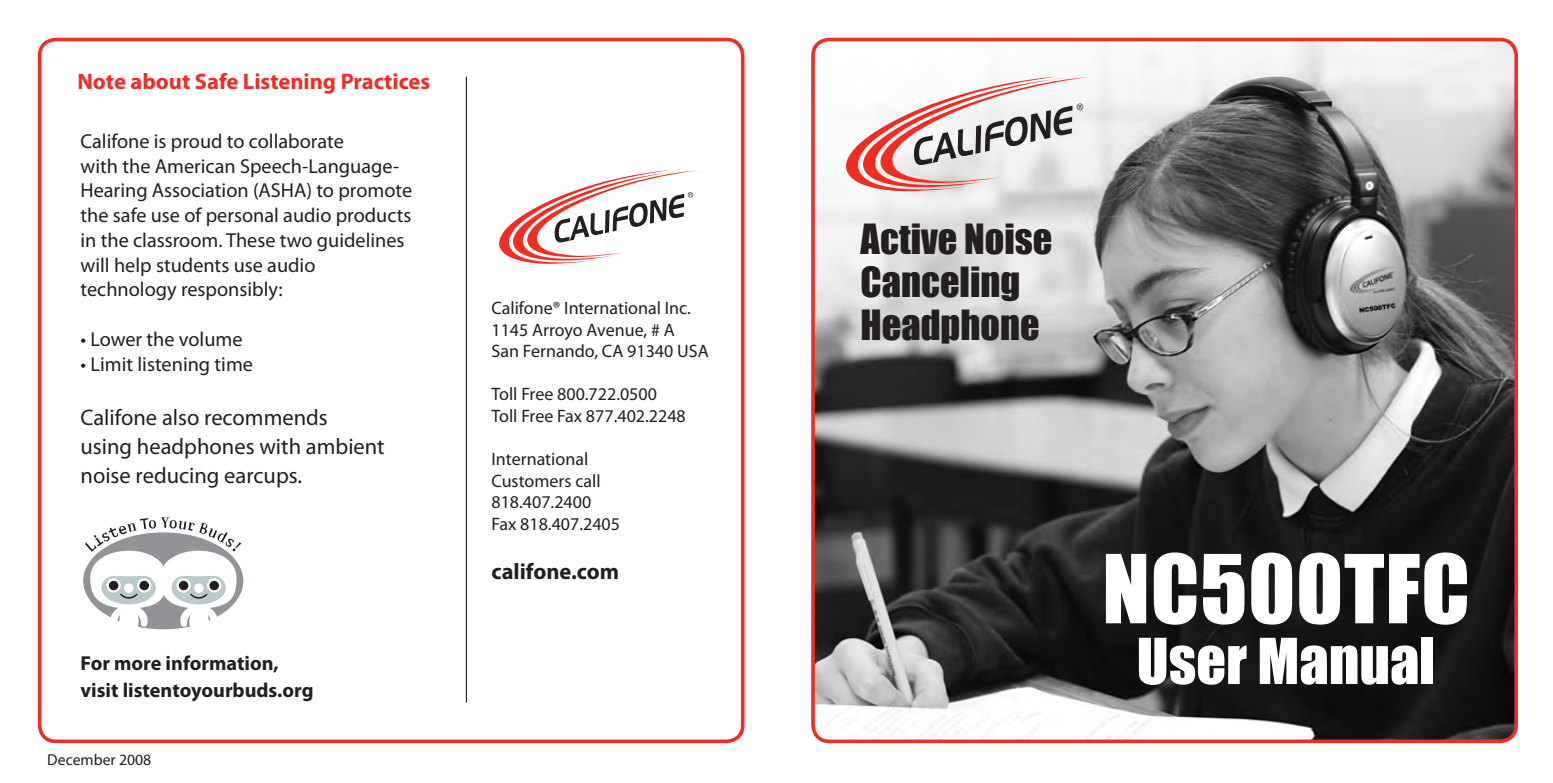
<style>
.page{position:relative;width:1553px;height:783px;background:#fff}
.page>*{position:absolute;margin:0;border:0;box-sizing:border-box;transform-origin:0 0}
.t1{font:87.75px "Impact";letter-spacing:.01em;color:#fff}
.t2{font:58.5px "Impact";color:#fff}
.t3{font:38.25px "Impact";color:#231f20}
.t4{font:22.5px/29.2px "Myriad Pro";color:#231f20}
.t5{font:700 22.5px "Myriad Pro";color:#ee2e22}
.t6{font:700 22.5px "Myriad Pro";color:#231f20}
.t7{font:20.25px/24.8px "Myriad Pro";color:#231f20}
.t8{font:700 20.25px "Myriad Pro";color:#231f20}
.t9{font:18px "Myriad Pro";color:#231f20}
.t10{font:15.75px "Myriad Pro";color:#231f20}
</style>
<div class="page">
<img style="left:816px;top:40px;width:700px;height:701px">
<div style="left:811px;top:38px;width:706px;height:705px;border:4px solid #ee2e22;border-radius:16px"></div>
<div style="left:38px;top:38px;width:706px;height:705px;border:4px solid #ee2e22;border-radius:16px"></div>
<svg style="left:846px;top:77px;width:242px;height:114px"></svg>
<svg style="left:499px;top:170px;width:197px;height:94px"></svg>
<svg style="left:85px;top:517px;width:156px;height:113px"></svg>
<svg style="left:207px;top:578px;width:14px;height:15px"></svg>
<div style="left:209px;top:581px;width:10px;height:9px;background:#231f20;border-radius:50%"></div>
<hr style="left:466px;top:77px;width:1px;height:626px;background:#231f20">
<p class="t5" style="left:78px;top:67px;width:354px">Note about Safe Listening Practices</p>
<p class="t7" style="left:81px;top:128px;width:265px">Califone is proud to collaborate</p>
<p class="t7" style="left:81px;top:153px;width:333px">with the American Speech-Language-Hearing Association (ASHA) to promote the safe use of personal audio products in the classroom. These two guidelines will help students use audio</p>
<p class="t7" style="left:81px;top:277px;width:204px">technology responsibly:</p>
<p class="t7" style="left:81px;top:326px;width:164px">• Lower the volume</p>
<p class="t7" style="left:81px;top:351px;width:174px">• Limit listening time</p>
<p class="t4" style="left:81px;top:402px;width:249px">Califone also recommends</p>
<p class="t4" style="left:81px;top:431px;width:306px">using headphones with ambient noise reducing earcups.</p>
<p class="t8" style="left:81px;top:650px;width:200px">For more information,</p>
<p class="t8" style="left:81px;top:677px;width:234px">visit listentoyourbuds.org</p>
<p class="t10" style="left:47px;top:750px;width:106px">December 2008</p>
<p class="t9" style="left:491px;top:297px;width:201px">Califone® International Inc.</p>
<p class="t9" style="left:491px;top:319px;width:185px">1145 Arroyo Avenue, # A</p>
<p class="t9" style="left:491px;top:340px;width:219px">San Fernando, CA 91340 USA</p>
<p class="t9" style="left:491px;top:383px;width:167px">Toll Free 800.722.0500</p>
<p class="t9" style="left:491px;top:405px;width:196px">Toll Free Fax 877.402.2248</p>
<p class="t9" style="left:491px;top:448px;width:98px">International</p>
<p class="t9" style="left:491px;top:470px;width:111px">Customers call</p>
<p class="t9" style="left:491px;top:491px;width:101px">818.407.2400</p>
<p class="t9" style="left:491px;top:513px;width:130px">Fax 818.407.2405</p>
<p class="t6" style="left:491px;top:556px;width:129px">califone.com</p>
<p class="t3" style="left:860px;top:216px;width:193px">Active Noise</p>
<p class="t3" style="left:860px;top:258px;width:161px">Canceling</p>
<p class="t3" style="left:860px;top:301px;width:180px">Headphone</p>
<p class="t1" style="left:1102px;top:535px;width:369px">NC500TFC</p>
<p class="t2" style="left:1136px;top:625px;width:300px">User Manual</p>
</div>
